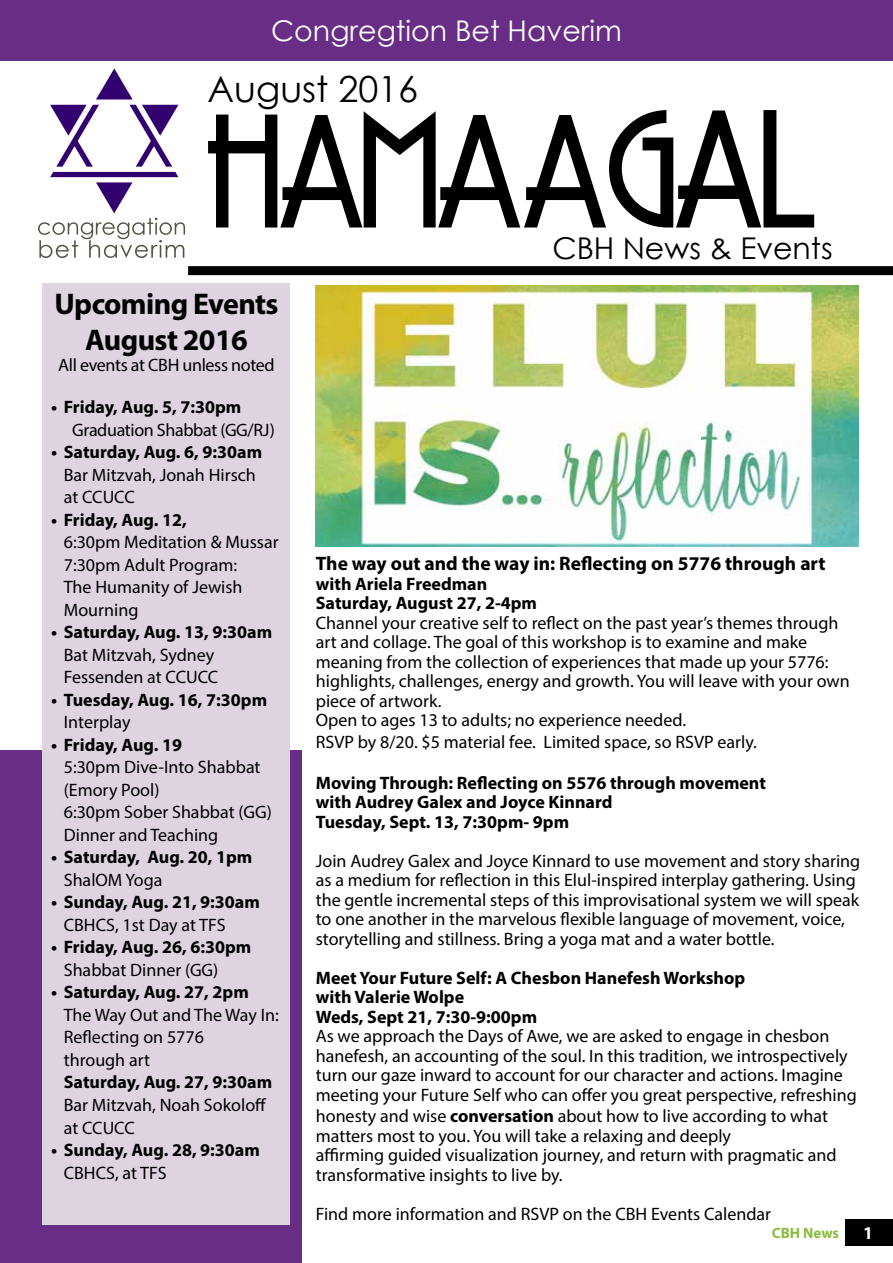
<style>
.page{position:relative;width:893px;height:1263px;background:#fff}
.page>*{position:absolute;margin:0;border:0;box-sizing:border-box;transform-origin:0 0}
.t1{font:150px "Copasetic";letter-spacing:-.03em;color:#000}
.t2{font:36px "Century Gothic";color:#000}
.t3{font:700 30px/36px "Myriad Pro";letter-spacing:-.02em;color:#000;text-align:center}
.t4{font:30px "Century Gothic";color:#000}
.t5{font:28.5px "Century Gothic";color:#fff}
.t6{font:700 19.5px "Myriad Pro";color:#000}
.t7{font:18px/19.5px "Myriad Pro";color:#000}
.t8{font:700 18px/19.5px "Myriad Pro";color:#000}
.t9{font:18px "Myriad Pro";letter-spacing:-.02em;color:#000}
.t10{font:700 18px "Myriad Pro";color:#fff}
.t11{font:700 15px "Myriad Pro";letter-spacing:-.005em;color:#89bc40}
.s1{font-size:156px}
.s2{font-weight:700}
</style>
<div class="page">
<div style="left:0;top:751px;width:302px;height:512px;background:#682d85"></div>
<div style="left:43px;top:283px;width:247px;height:941px;background:#ddd4e0"></div>
<div style="left:0;top:0;width:893px;height:61px;background:#682d85"></div>
<div style="left:846px;top:1219px;width:47px;height:26px;background:#000"></div>
<div style="left:188px;top:266px;width:705px;height:9px;background:#000"></div>
<img style="left:316px;top:286px;width:543px;height:261px">
<svg style="left:38px;top:68px;width:147px;height:190px"></svg>
<h3 class="t5" style="left:271px;top:11px;width:352px">Congregtion Bet Haverim</h3>
<h2 class="t2" style="left:208px;top:64px;width:212px">August 2016</h2>
<h1 class="t1" style="left:205px;top:98px;width:614px">HAMAA<span class="s1">GAL</span></h1>
<h3 class="t3" style="left:54px;top:285px;width:226px">Upcoming Events<br>August 2016</h3>
<p class="t9" style="left:58px;top:354px;width:218px">All events at CBH unless noted</p>
<p class="t8" style="left:51px;top:397px;width:192px">• Friday, Aug. 5, 7:30pm</p>
<p class="t9" style="left:72px;top:419px;width:204px">Graduation Shabbat (GG/RJ)</p>
<p class="t8" style="left:51px;top:442px;width:213px">• Saturday, Aug. 6, 9:30am</p>
<p class="t7" style="left:64px;top:463px;width:194px;line-height:22.5px">Bar Mitzvah, Jonah Hirsch at CCUCC</p>
<p class="t8" style="left:51px;top:509px;width:137px">• Friday, Aug. 12,</p>
<p class="t7" style="left:64px;top:531px;width:216px;line-height:22.5px">6:30pm Meditation &amp; Mussar<br>7:30pm Adult Program:<br>The Humanity of Jewish<br>Mourning</p>
<p class="t8" style="left:51px;top:622px;width:223px">• Saturday, Aug. 13, 9:30am</p>
<p class="t7" style="left:64px;top:643px;width:156px;line-height:22.5px">Bat Mitzvah, Sydney<br>Fessenden at CCUCC</p>
<p class="t8" style="left:51px;top:689px;width:218px">• Tuesday, Aug. 16, 7:30pm</p>
<p class="t7" style="left:64px;top:712px;width:68px">Interplay</p>
<p class="t8" style="left:51px;top:734px;width:133px">• Friday, Aug. 19</p>
<p class="t7" style="left:64px;top:756px;width:209px;line-height:22.5px">5:30pm Dive-Into Shabbat (Emory Pool)<br>6:30pm Sober Shabbat (GG)<br>Dinner and Teaching</p>
<p class="t8" style="left:51px;top:847px;width:203px">• Saturday, Aug. 20, 1pm</p>
<p class="t7" style="left:64px;top:870px;width:100px">ShalOM Yoga</p>
<p class="t8" style="left:51px;top:892px;width:210px">• Sunday, Aug. 21, 9:30am</p>
<p class="t7" style="left:64px;top:915px;width:163px">CBHCS, 1st Day at TFS</p>
<p class="t8" style="left:51px;top:937px;width:202px">• Friday, Aug. 26, 6:30pm</p>
<p class="t7" style="left:64px;top:960px;width:156px">Shabbat Dinner (GG)</p>
<p class="t8" style="left:51px;top:982px;width:199px">• Saturday, Aug. 27, 2pm</p>
<p class="t7" style="left:64px;top:1003px;width:217px;line-height:22.5px">The Way Out and The Way In:<br>Reflecting on 5776<br>through art</p>
<p class="t8" style="left:64px;top:1072px;width:210px">Saturday, Aug. 27, 9:30am</p>
<p class="t7" style="left:64px;top:1093px;width:204px;line-height:22.5px">Bar Mitzvah, Noah Sokoloff at CCUCC</p>
<p class="t8" style="left:51px;top:1139px;width:210px">• Sunday, Aug. 28, 9:30am</p>
<p class="t7" style="left:64px;top:1162px;width:105px">CBHCS, at TFS</p>
<h3 class="t4" style="left:552px;top:228px;width:282px">CBH News &amp; Events</h3>
<p class="t6" style="left:316px;top:551px;width:511px">The way out and the way in: Reflecting on 5776 through art</p>
<p class="t8" style="left:316px;top:573px;width:223px">with Ariela Freedman<br>Saturday, August 27, 2-4pm</p>
<p class="t7" style="left:316px;top:612px;width:535px">Channel your creative self to reflect on the past year’s themes through art and collage. The goal of this workshop is to examine and make meaning from the collection of experiences that made up your 5776: highlights, challenges, energy and growth. You will leave with your own piece of artwork.<br>Open to ages 13 to adults; no experience needed.</p>
<p class="t7" style="left:316px;top:731px;width:443px">RSVP by 8/20. $5 material fee. Limited space, so RSVP early.</p>
<p class="t8" style="left:316px;top:772px;width:452px">Moving Through: Reflecting on 5576 through movement with Audrey Galex and Joyce Kinnard<br>Tuesday, Sept. 13, 7:30pm- 9pm</p>
<p class="t7" style="left:316px;top:851px;width:546px">Join Audrey Galex and Joyce Kinnard to use movement and story sharing as a medium for reflection in this Elul-inspired interplay gathering. Using the gentle incremental steps of this improvisational system we will speak to one another in the marvelous flexible language of movement, voice, storytelling and stillness. Bring a yoga mat and a water bottle.</p>
<p class="t8" style="left:316px;top:967px;width:431px">Meet Your Future Self: A Chesbon Hanefesh Workshop with Valerie Wolpe<br>Weds, Sept 21, 7:30-9:00pm</p>
<p class="t7" style="left:316px;top:1026px;width:542px">As we approach the Days of Awe, we are asked to engage in chesbon hanefesh, an accounting of the soul. In this tradition, we introspectively turn our gaze inward to account for our character and actions. Imagine meeting your Future Self who can offer you great perspective, refreshing</p>
<p class="t7" style="left:316px;top:1106px;width:522px">honesty and wise <span class="s2">conversation</span> about how to live according to what matters most to you. You will take a relaxing and deeply<br>affirming guided visualization journey, and return with pragmatic and transformative insights to live by.</p>
<p class="t7" style="left:316px;top:1204px;width:457px">Find more information and RSVP on the CBH Events Calendar</p>
<p class="t11" style="left:772px;top:1223px;width:69px">CBH News</p>
<p class="t10" style="left:863px;top:1221px;width:11px">1</p>
</div>
